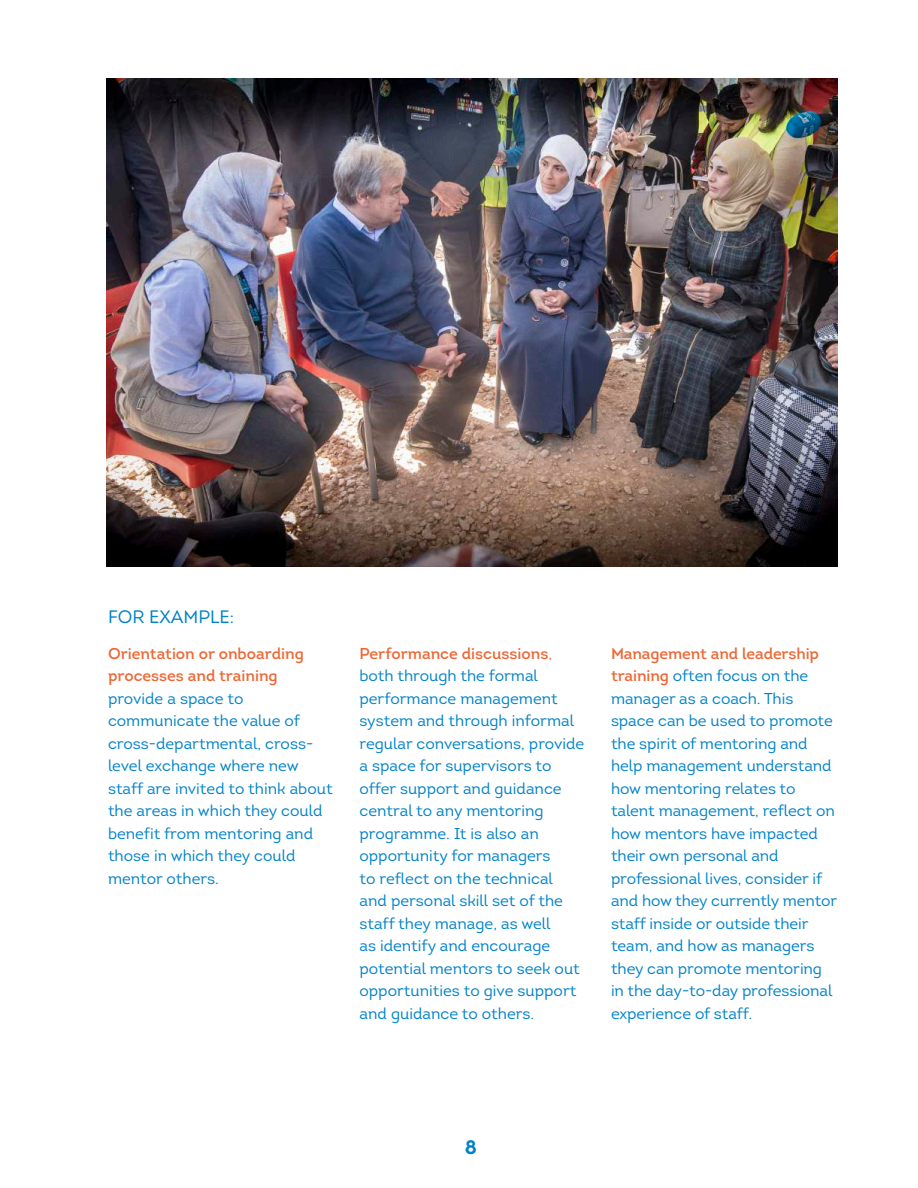
<style>
.page{position:relative;width:918px;height:1188px;background:#fff}
.page>*{position:absolute;margin:0;border:0;box-sizing:border-box;transform-origin:0 0}
.t1{font:19.5px "Intro Bold Caps";color:#0082c8}
.t2{font:18px "Intro";color:#0082c8}
.t3{font:15.75px/22.5px "Intro";color:#0082c8}
.t4{font:15.75px/22.5px "Intro";color:#e63}
.s1{color:#e63}
</style>
<div class="page">
<img style="left:106px;top:79px;width:731px;height:487px">
<p class="t2" style="left:108px;top:605px;width:128px">FOR EXAMPLE:</p>
<p class="t4" style="left:108px;top:642px;width:197px">Orientation or onboarding processes and training</p>
<p class="t3" style="left:108px;top:687px;width:226px">provide a space to communicate the value of cross-departmental, cross&shy;level exchange where new staff are invited to think about the areas in which they could benefit from mentoring and those in which they could mentor others.</p>
<p class="t3" style="left:360px;top:642px;width:226px"><span class="s1">Performance discussions</span><span class="s1">, </span>both through the formal performance management system and through informal regular conversations, provide a space for supervisors to offer support and guidance central to any mentoring programme. It is also an opportunity for managers<br>to reflect on the technical and personal skill set of the staff they manage, as well<br>as identify and encourage potential mentors to seek out opportunities to give support and guidance to others.</p>
<p class="t3" style="left:611px;top:642px;width:228px"><span class="s1">Management and leadership training</span> often focus on the manager as a coach. This space can be used to promote the spirit of mentoring and help management understand how mentoring relates to talent management, reflect on how mentors have impacted their own personal and professional lives, consider if and how they currently mentor staff inside or outside their team, and how as managers they can promote mentoring in the day-to-day professional experience of staff.</p>
<p class="t1" style="left:465px;top:1135px;width:14px">8</p>
</div>
